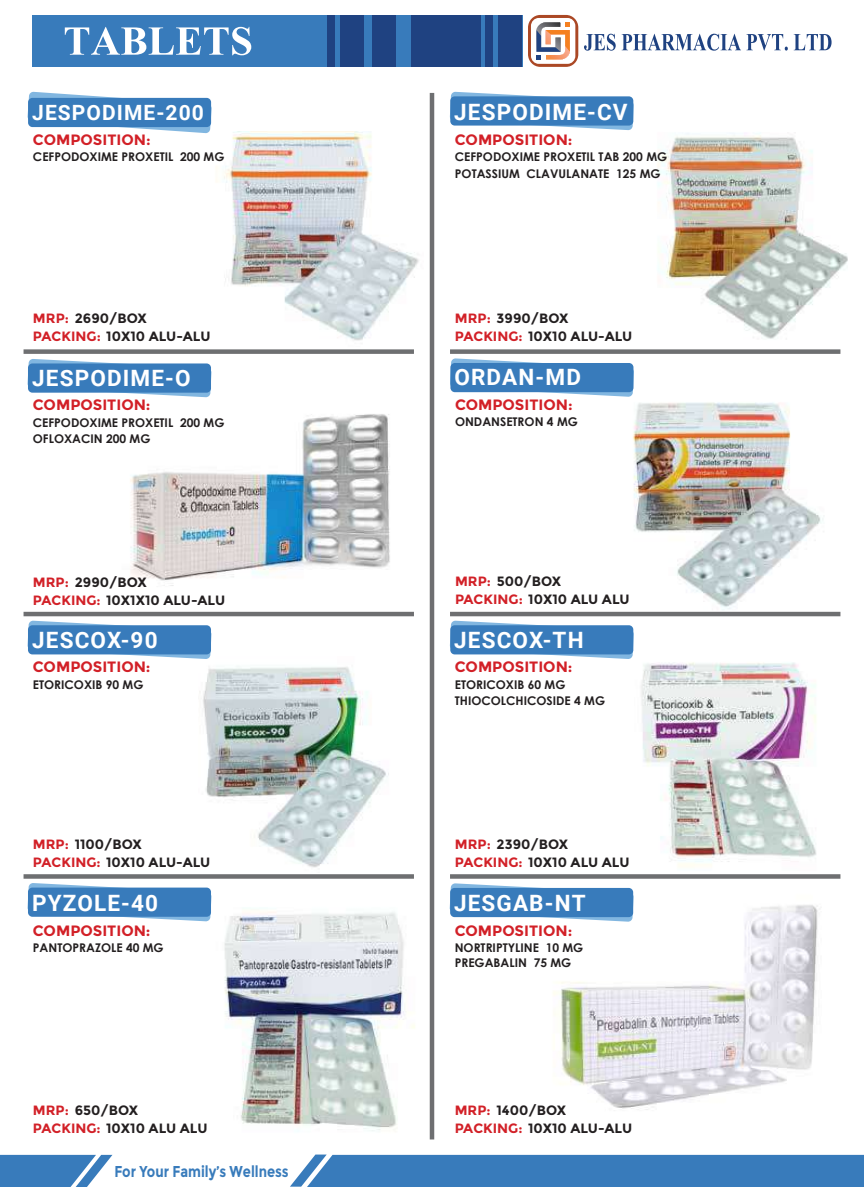
<style>
.page{position:relative;width:864px;height:1187px;background:#fff}
.page>*{position:absolute;margin:0;border:0;box-sizing:border-box;transform-origin:0 0}
.t1{font:700 51px "Aparajita";color:#fff}
.t2{font:700 22.5px "Roboto";letter-spacing:.05em;color:#fff}
.t3{font:700 21px "Roboto";letter-spacing:.05em;color:#fff}
.t4{font:700 15.75px "Montserrat";color:#387bbb;scale:.83 1}
.t5{font:700 15px "Montserrat";color:#d22027}
.t6{font:700 13.5px "Montserrat";color:#231f20}
.t7{font:700 12px/16.5px "Century Gothic";color:#231f20}
.s1{color:#d22027}
</style>
<div class="page">
<img style="left:518px;top:878px;width:300px;height:232px">
<svg style="left:449px;top:883px;width:184px;height:38px"></svg>
<div style="left:450px;top:887px;width:183px;height:30px;background:#387bbb;border-radius:4px"></div>
<img style="left:599px;top:386px;width:231px;height:231px">
<svg style="left:451px;top:358px;width:182px;height:39px"></svg>
<div style="left:450px;top:363px;width:183px;height:29px;background:#387bbb;border-radius:4px"></div>
<img style="left:114px;top:371px;width:300px;height:266px">
<svg style="left:27px;top:359px;width:184px;height:38px"></svg>
<div style="left:28px;top:363px;width:183px;height:29px;background:#387bbb;border-radius:4px"></div>
<img style="left:199px;top:131px;width:220px;height:229px">
<svg style="left:27px;top:92px;width:185px;height:41px"></svg>
<div style="left:28px;top:98px;width:183px;height:29px;background:#387bbb;border-radius:4px"></div>
<img style="left:657px;top:133px;width:191px;height:206px">
<svg style="left:449px;top:92px;width:184px;height:38px"></svg>
<div style="left:450px;top:96px;width:183px;height:29px;background:#387bbb;border-radius:4px"></div>
<img style="left:199px;top:667px;width:190px;height:201px">
<svg style="left:27px;top:620px;width:184px;height:39px"></svg>
<div style="left:28px;top:625px;width:183px;height:29px;background:#387bbb;border-radius:4px"></div>
<img style="left:608px;top:645px;width:233px;height:241px">
<svg style="left:449px;top:620px;width:184px;height:39px"></svg>
<div style="left:450px;top:625px;width:183px;height:29px;background:#387bbb;border-radius:4px"></div>
<img style="left:201px;top:890px;width:234px;height:249px">
<svg style="left:27px;top:883px;width:184px;height:38px"></svg>
<div style="left:28px;top:887px;width:183px;height:29px;background:#387bbb;border-radius:4px"></div>
<svg style="left:0;top:1154px;width:112px;height:32px;background:#5a92c6"></svg>
<div style="left:290px;top:1154px;width:573px;height:32px;background:#387bbb"></div>
<div style="left:526px;top:13px;width:53px;height:55px;border:3px solid #fff;border-radius:12px"></div>
<svg style="left:528px;top:15px;width:50px;height:52px"></svg>
<div style="left:530px;top:18px;width:45px;height:46px;background:#fff;border-radius:8px"></div>
<svg style="left:533px;top:19px;width:39px;height:43px"></svg>
<svg style="left:584px;top:34px;width:247px;height:17px"></svg>
<div style="left:32px;top:15px;width:490px;height:52px;background:#387bbb"></div>
<div style="left:372px;top:15px;width:24px;height:52px;background:#1f4281"></div>
<div style="left:411px;top:15px;width:70px;height:52px;background:#1f4281"></div>
<div style="left:484px;top:15px;width:8px;height:52px;background:#1f4281"></div>
<div style="left:498px;top:15px;width:24px;height:52px;background:#1f4281"></div>
<div style="left:326px;top:15px;width:8px;height:52px;background:#1f4281"></div>
<div style="left:340px;top:15px;width:24px;height:52px;background:#1f4281"></div>
<div style="left:429px;top:93px;width:5px;height:1046px;background:#6e6f71"></div>
<div style="left:450px;top:349px;width:390px;height:5px;background:#6e6f71"></div>
<div style="left:24px;top:349px;width:390px;height:5px;background:#6e6f71"></div>
<div style="left:450px;top:611px;width:390px;height:5px;background:#6e6f71"></div>
<div style="left:24px;top:611px;width:390px;height:5px;background:#6e6f71"></div>
<svg style="left:450px;top:874px;width:390px;height:4px;background:#757678"></svg>
<svg style="left:24px;top:874px;width:390px;height:4px;background:#757678"></svg>
<h1 class="t1" style="left:63px;top:9px;width:191px">TABLETS</h1>
<h3 class="t3" style="left:32px;top:98px;width:173px">JESPODIME-200</h3>
<p class="t5" style="left:33px;top:131px;width:119px">COMPOSITION:</p>
<h2 class="t2" style="left:454px;top:97px;width:175px">JESPODIME-CV</h2>
<p class="t5" style="left:454px;top:131px;width:119px">COMPOSITION:</p>
<p class="t7" style="left:33px;top:148px;width:193px">CEFPODOXIME PROXETIL 200 MG</p>
<p class="t7" style="left:454px;top:148px;width:214px">CEFPODOXIME PROXETIL TAB 200 MG<br>POTASSIUM CLAVULANATE 125 MG</p>
<p class="t6" style="left:33px;top:310px;width:115px"><span class="s1">MRP:</span> 2690/BOX</p>
<p class="t6" style="left:454px;top:310px;width:115px"><span class="s1">MRP:</span> 3990/BOX</p>
<p class="t6" style="left:33px;top:328px;width:179px"><span class="s1">PACKING:</span> 10X10 ALU-ALU</p>
<p class="t6" style="left:454px;top:328px;width:179px"><span class="s1">PACKING:</span> 10X10 ALU-ALU</p>
<h2 class="t2" style="left:32px;top:362px;width:160px">JESPODIME-O</h2>
<p class="t5" style="left:33px;top:396px;width:119px">COMPOSITION:</p>
<h2 class="t2" style="left:454px;top:361px;width:128px">ORDAN-MD</h2>
<p class="t5" style="left:455px;top:396px;width:119px">COMPOSITION:</p>
<p class="t7" style="left:33px;top:413px;width:193px">CEFPODOXIME PROXETIL 200 MG<br>OFLOXACIN 200 MG</p>
<p class="t7" style="left:455px;top:413px;width:124px">ONDANSETRON 4 MG</p>
<p class="t6" style="left:33px;top:574px;width:115px"><span class="s1">MRP:</span> 2990/BOX</p>
<p class="t6" style="left:455px;top:573px;width:108px"><span class="s1">MRP:</span> 500/BOX</p>
<p class="t6" style="left:33px;top:592px;width:194px"><span class="s1">PACKING:</span> 10X1X10 ALU-ALU</p>
<p class="t6" style="left:455px;top:591px;width:176px"><span class="s1">PACKING:</span> 10X10 ALU ALU</p>
<h2 class="t2" style="left:32px;top:624px;width:127px">JESCOX-90</h2>
<p class="t5" style="left:33px;top:658px;width:119px">COMPOSITION:</p>
<h2 class="t2" style="left:454px;top:624px;width:131px">JESCOX-TH</h2>
<p class="t5" style="left:454px;top:658px;width:119px">COMPOSITION:</p>
<p class="t7" style="left:33px;top:675px;width:112px">ETORICOXIB 90 MG</p>
<p class="t7" style="left:454px;top:675px;width:152px">ETORICOXIB 60 MG<br>THIOCOLCHICOSIDE 4 MG</p>
<p class="t6" style="left:33px;top:836px;width:110px"><span class="s1">MRP:</span> 1100/BOX</p>
<p class="t6" style="left:454px;top:836px;width:115px"><span class="s1">MRP:</span> 2390/BOX</p>
<p class="t6" style="left:33px;top:854px;width:179px"><span class="s1">PACKING:</span> 10X10 ALU-ALU</p>
<p class="t6" style="left:454px;top:854px;width:176px"><span class="s1">PACKING:</span> 10X10 ALU ALU</p>
<h2 class="t2" style="left:32px;top:887px;width:127px">PYZOLE-40</h2>
<p class="t5" style="left:33px;top:921px;width:119px">COMPOSITION:</p>
<h2 class="t2" style="left:454px;top:887px;width:133px">JESGAB-NT</h2>
<p class="t5" style="left:454px;top:921px;width:119px">COMPOSITION:</p>
<p class="t7" style="left:33px;top:938px;width:132px">PANTOPRAZOLE 40 MG</p>
<p class="t7" style="left:454px;top:939px;width:130px;line-height:15px">NORTRIPTYLINE 10 MG<br>PREGABALIN 75 MG</p>
<p class="t6" style="left:33px;top:1102px;width:107px"><span class="s1">MRP:</span> 650/BOX</p>
<p class="t6" style="left:454px;top:1102px;width:113px"><span class="s1">MRP:</span> 1400/BOX</p>
<p class="t6" style="left:33px;top:1120px;width:176px"><span class="s1">PACKING:</span> 10X10 ALU ALU</p>
<p class="t6" style="left:454px;top:1120px;width:179px"><span class="s1">PACKING:</span> 10X10 ALU-ALU</p>
<p class="t4" style="left:114px;top:1161px;width:211px">For Your Family’s Wellness</p>
</div>
